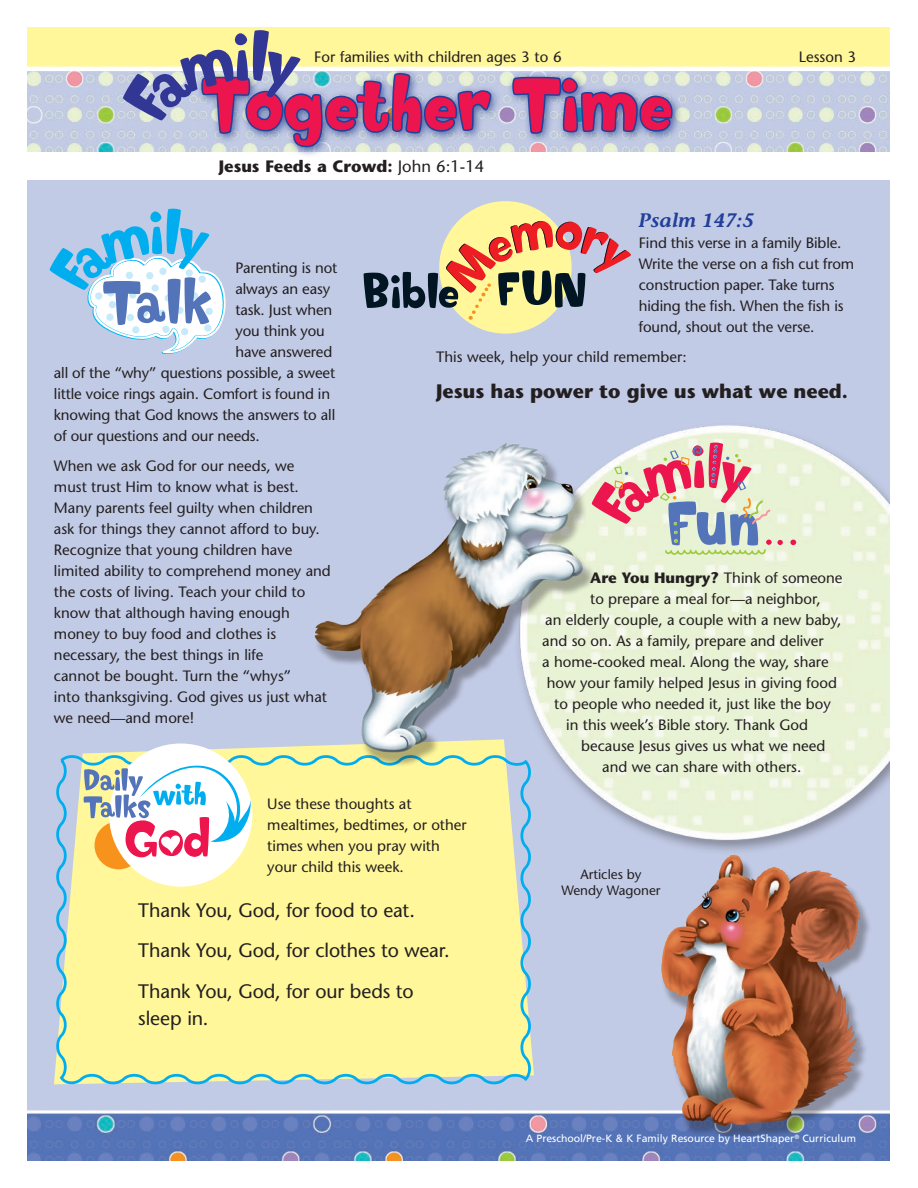
<style>
.page{position:relative;width:918px;height:1188px;background:#fff}
.page>*{position:absolute;margin:0;border:0;box-sizing:border-box;transform-origin:0 0}
.t1{font:72px "Softie";letter-spacing:-.015em;color:#ed154d}
.Kid_s_words_13_18_le{font:19.5px/27px "Stone Sans";letter-spacing:-.005em;color:#231f20}
.Grown_up_words{font:700 19.5px "Stone Sans";color:#231f20}
.Grown_up_words-scrip{font:italic 600 19.5px "Stone Informal";color:#223f99}
.WEB_added_text-_life{font:700 16.5px "Stone Sans";color:#231f20}
.Grown_up_words-2{font:15px/21px "Stone Sans";color:#231f20}
.date_for_web{font:15px "Stone Sans";color:#231f20}
.Credit_line_Writer{font:13.5px/16.5px "Stone Sans";color:#231f20;text-align:center}
.t2{font:10.5px "Frutiger";color:#fff}
.s1{font-weight:400}
.s2{font-weight:700}
</style>
<div class="page">
<div style="left:0;top:9px;width:909px;height:89px;background:#fff79a"></div>
<img style="left:27px;top:72px;width:863px;height:1089px">
<div style="left:27px;top:152px;width:864px;height:28px;background:#fff"></div>
<img style="left:637px;top:845px;width:244px;height:291px">
<svg style="left:52px;top:751px;width:483px;height:337px;background:#f3f1a2"></svg>
<div style="left:95px;top:821px;width:48px;height:48px;background:#f7931d;border-radius:50%"></div>
<div style="left:109px;top:744px;width:143px;height:143px;background:#fff;border-radius:50%"></div>
<svg style="left:83px;top:764px;width:168px;height:93px"></svg>
<svg style="left:790px;top:540px;width:6px;height:5px"></svg>
<svg style="left:594px;top:442px;width:189px;height:113px;background:#d9c0bb"></svg>
<img style="left:305px;top:430px;width:289px;height:337px">
<div style="left:0;top:0;width:918px;height:27px;background:#fff"></div>
<div style="left:0;top:0;width:27px;height:1188px;background:#fff"></div>
<div style="left:890px;top:0;width:28px;height:1188px;background:#fff"></div>
<hr style="left:16px;top:67px;width:883px;height:4px;background:#fff">
<svg style="left:49px;top:30px;width:625px;height:326px"></svg>
<p class="Grown_up_words-2" style="left:314px;top:46px;width:249px">For families with children ages 3 to 6</p>
<p class="date_for_web" style="left:799px;top:47px;width:59px">Lesson 3</p>
<h1 class="t1" style="left:201px;top:59px;width:474px">Together Time</h1>
<p class="WEB_added_text-_life" style="left:219px;top:156px;width:267px">Jesus Feeds a Crowd: <span class="s1">John 6:1-14</span></p>
<p class="Grown_up_words-2" style="left:235px;top:257px;width:103px">Parenting is not</p>
<p class="Grown_up_words-2" style="left:235px;top:278px;width:96px">always an easy</p>
<p class="Grown_up_words-2" style="left:235px;top:299px;width:98px">task. Just when</p>
<p class="Grown_up_words-2" style="left:235px;top:320px;width:91px">you think you</p>
<p class="Grown_up_words-2" style="left:235px;top:341px;width:98px">have answered</p>
<p class="Grown_up_words-2" style="left:54px;top:362px;width:283px">all of the “why” questions possible, a sweet</p>
<p class="Grown_up_words-2" style="left:54px;top:383px;width:278px">little voice rings again. Comfort is found in</p>
<p class="Grown_up_words-2" style="left:54px;top:404px;width:283px">knowing that God knows the answers to all</p>
<p class="Grown_up_words-2" style="left:54px;top:425px;width:207px">of our questions and our needs.</p>
<p class="Grown_up_words-2" style="left:54px;top:455px;width:278px">When we ask God for our needs, we must trust Him to know what is best.<br>Many parents feel guilty when children ask for things they cannot afford to buy.<br>Recognize that young children have limited ability to comprehend money and the costs of living. Teach your child to know that although having enough money to buy food and clothes is necessary, the best things in life<br>cannot be bought. Turn the “whys”<br>into thanksgiving. God gives us just what we need—and more!</p>
<p class="Grown_up_words-scrip" style="left:639px;top:209px;width:117px">Psalm 147:5</p>
<p class="Grown_up_words-2" style="left:639px;top:233px;width:217px">Find this verse in a family Bible.<br>Write the verse on a fish cut from construction paper. Take turns hiding the fish. When the fish is found, shout out the verse.</p>
<p class="Grown_up_words-2" style="left:436px;top:347px;width:252px">This week, help your child remember:</p>
<p class="Grown_up_words" style="left:436px;top:380px;width:413px">Jesus has power to give us what we need.</p>
<p class="Grown_up_words-2" style="left:590px;top:568px;width:254px"><span class="s2">Are You Hungry?</span> Think of someone</p>
<p class="Grown_up_words-2" style="left:590px;top:589px;width:232px">to prepare a meal for—a neighbor,</p>
<p class="Grown_up_words-2" style="left:545px;top:610px;width:298px">an elderly couple, a couple with a new baby,</p>
<p class="Grown_up_words-2" style="left:542px;top:631px;width:283px">and so on. As a family, prepare and deliver</p>
<p class="Grown_up_words-2" style="left:542px;top:652px;width:288px">a home-cooked meal. Along the way, share</p>
<p class="Grown_up_words-2" style="left:547px;top:673px;width:292px">how your family helped Jesus in giving food</p>
<p class="Grown_up_words-2" style="left:554px;top:694px;width:278px">to people who needed it, just like the boy</p>
<p class="Grown_up_words-2" style="left:566px;top:715px;width:243px">in this week’s Bible story. Thank God</p>
<p class="Grown_up_words-2" style="left:581px;top:736px;width:246px">because Jesus gives us what we need</p>
<p class="Grown_up_words-2" style="left:602px;top:757px;width:201px">and we can share with others.</p>
<p class="Grown_up_words-2" style="left:267px;top:793px;width:201px">Use these thoughts at mealtimes, bedtimes, or other times when you pray with your child this week.</p>
<p class="Kid_s_words_13_18_le" style="left:138px;top:896px;width:278px">Thank You, God, for food to eat.</p>
<p class="Kid_s_words_13_18_le" style="left:138px;top:937px;width:313px">Thank You, God, for clothes to wear.</p>
<p class="Kid_s_words_13_18_le" style="left:138px;top:977px;width:277px">Thank You, God, for our beds to sleep in.</p>
<p class="Credit_line_Writer" style="left:561px;top:866px;width:101px">Articles by<br>Wendy Wagoner</p>
<p class="t2" style="left:526px;top:1132px;width:332px">A Preschool/Pre-K &amp; K Family Resource by HeartShaper<sup>®</sup> Curriculum</p>
</div>
